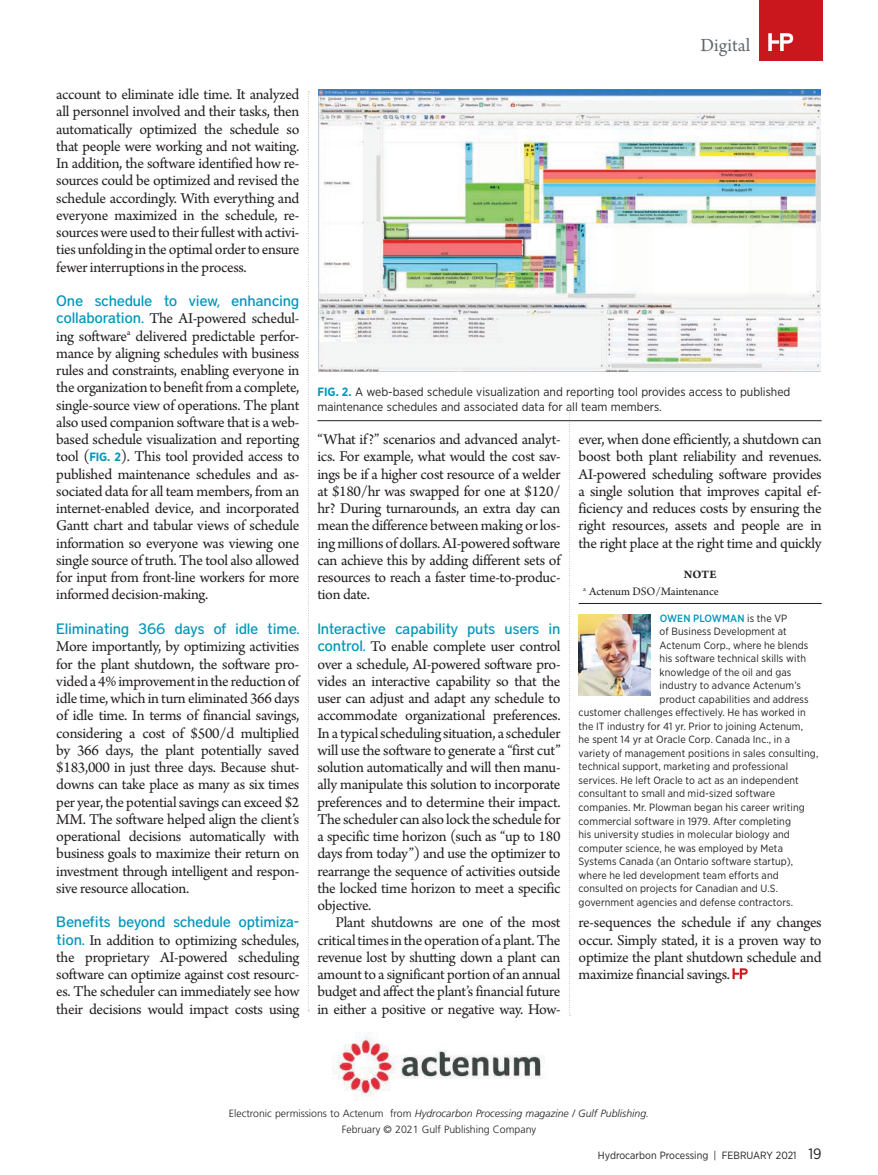
<style>
.page{position:relative;width:878px;height:1175px;background:#fff}
.page>*{position:absolute;margin:0;border:0;box-sizing:border-box;transform-origin:0 0}
.t1{font:19.5px "Arno Pro";color:#65696e}
.t2{font:15.75px/17.2px "Arno Pro";letter-spacing:-.02em;color:#231f20;text-align:justify}
.t3{font:500 15px "District";letter-spacing:-.02em;color:#0397b8}
.t4{font:12px/15px "Gotham Narrow";color:#231f20}
.t5{font:12px/16.5px "Arno Pro";letter-spacing:-.01em;color:#231f20;text-align:right}
.t6{font:10.5px "Gotham Narrow";letter-spacing:.01em;color:#231f20}
.t7{font:300 10.5px/16.2px "Frutiger";color:#231f20;text-align:center}
.t8{font:500 10.5px "Gotham Narrow";letter-spacing:.01em;color:#0397b8}
.s1{font-family:"District";font-weight:500;font-size:15px;color:#0397b8}
.s2{font-family:"Gotham Narrow";font-weight:700;font-size:12px;color:#0397b8}
.s3{font-weight:700;color:#0397b8}
.s4{font-weight:700}
.s5{font-weight:400;color:#231f20}
.s6{font-style:italic}
.s7{font-size:15px}
</style>
<div class="page">
<svg style="left:308px;top:92px;width:1px;height:919px"></svg>
<div style="left:759px;top:0;width:63px;height:60px;background:#ca171d"></div>
<svg style="left:768px;top:33px;width:25px;height:18px"></svg>
<svg style="left:732px;top:968px;width:15px;height:11px"></svg>
<img style="left:319px;top:90px;width:501px;height:282px">
<hr style="left:317px;top:420px;width:504px;height:1px;background:#231f20">
<hr style="left:578px;top:603px;width:243px;height:1px;background:#231f20">
<img style="left:578px;top:614px;width:72px;height:81px">
<svg style="left:569px;top:407px;width:1px;height:608px"></svg>
<img style="left:332px;top:1032px;width:213px;height:68px">
<p class="t2" style="left:56px;top:86px;width:245px">account to eliminate idle time. It analyzed all personnel involved and their tasks, then automatically optimized the schedule so that people were working and not waiting.<br>In addition, the software identified how re&shy;sources could be optimized and revised the schedule accordingly. With everything and everyone maximized in the schedule, re&shy;sources were used to their fullest with activi&shy;ties unfolding in the optimal order to ensure fewer interruptions in the process.</p>
<p class="t3" style="left:56px;top:292px;width:245px">One schedule to view, enhancing</p>
<p class="t2" style="left:56px;top:311px;width:245px"><span class="s1">collaboration.</span> The AI-powered schedul&shy;ing software<sup>a</sup> delivered predictable perfor&shy;mance by aligning schedules with business rules and constraints, enabling everyone in the organization to benefit from a complete, single-source view of operations. The plant also used companion software that is a web&shy;based schedule visualization and reporting tool (<span class="s2">FIG. 2</span>). This tool provided access to published maintenance schedules and as&shy;sociated data for all team members, from an internet-enabled device, and incorporated Gantt chart and tabular views of schedule information so everyone was viewing one single source of truth. The tool also allowed for input from front-line workers for more informed decision-making.</p>
<p class="t3" style="left:56px;top:620px;width:245px">Eliminating 366 days of idle time.</p>
<p class="t2" style="left:56px;top:638px;width:245px">More importantly, by optimizing activities for the plant shutdown, the software pro&shy;vided a 4% improvement in the reduction of idle time, which in turn eliminated 366 days of idle time. In terms of financial savings, considering a cost of $500/d multiplied by 366 days, the plant potentially saved $183,000 in just three days. Because shut&shy;downs can take place as many as six times per year, the potential savings can exceed $2<br>MM. The software helped align the client’s operational decisions automatically with business goals to maximize their return on investment through intelligent and respon&shy;sive resource allocation.</p>
<p class="t3" style="left:56px;top:913px;width:245px">Benefits beyond schedule optimiza-</p>
<p class="t2" style="left:56px;top:932px;width:245px"><span class="s1">tion.</span> In addition to optimizing schedules, the proprietary AI-powered scheduling software can optimize against cost resourc&shy;es. The scheduler can immediately see how their decisions would impact costs using</p>
<p class="t1" style="left:700px;top:34px;width:51px">Digital</p>
<p class="t4" style="left:317px;top:384px;width:474px"><span class="s3">FIG. 2.</span> A web-based schedule visualization and reporting tool provides access to published maintenance schedules and associated data for all team members.</p>
<p class="t2" style="left:317px;top:431px;width:245px">“What if?” scenarios and advanced analyt&shy;ics. For example, what would the cost sav&shy;ings be if a higher cost resource of a welder at $180/hr was swapped for one at $120/ hr? During turnarounds, an extra day can mean the difference between making or los&shy;ing millions of dollars. AI-powered software can achieve this by adding different sets of resources to reach a faster time-to-produc&shy;tion date.</p>
<p class="t3" style="left:317px;top:620px;width:245px">Interactive capability puts users in</p>
<p class="t2" style="left:317px;top:638px;width:245px"><span class="s1">control.</span> To enable complete user control over a schedule, AI-powered software pro&shy;vides an interactive capability so that the user can adjust and adapt any schedule to accommodate organizational preferences.<br>In a typical scheduling situation, a scheduler will use the software to generate a “first cut” solution automatically and will then manu&shy;ally manipulate this solution to incorporate preferences and to determine their impact.<br>The scheduler can also lock the schedule for a specific time horizon (such as “up to 180 days from today”) and use the optimizer to rearrange the sequence of activities outside the locked time horizon to meet a specific objective.</p>
<p class="t2" style="left:317px;top:914px;width:245px;text-indent:18px">Plant shutdowns are one of the most critical times in the operation of a plant. The revenue lost by shutting down a plant can amount to a significant portion of an annual budget and affect the plant’s financial future in either a positive or negative way. How-</p>
<p class="t2" style="left:578px;top:431px;width:245px">ever, when done efficiently, a shutdown can boost both plant reliability and revenues.<br>AI-powered scheduling software provides a single solution that improves capital ef&shy;ficiency and reduces costs by ensuring the right resources, assets and people are in the right place at the right time and quickly</p>
<p class="t5" style="left:583px;top:567px;width:137px"><span class="s4">NOTE<br></span><sup>a</sup> Actenum DSO/Maintenance</p>
<p class="t8" style="left:659px;top:611px;width:129px">OWEN PLOWMAN <span class="s5">is the VP</span></p>
<p class="t6" style="left:659px;top:625px;width:129px">of Business Development at</p>
<p class="t6" style="left:659px;top:638px;width:150px">Actenum Corp., where he blends</p>
<p class="t6" style="left:659px;top:652px;width:148px">his software technical skills with</p>
<p class="t6" style="left:659px;top:665px;width:133px">knowledge of the oil and gas</p>
<p class="t6" style="left:659px;top:679px;width:143px">industry to advance Actenum’s</p>
<p class="t6" style="left:659px;top:692px;width:150px">product capabilities and address</p>
<p class="t6" style="left:578px;top:706px;width:229px">customer challenges effectively. He has worked in</p>
<p class="t6" style="left:578px;top:719px;width:226px">the IT industry for 41 yr. Prior to joining Actenum,</p>
<p class="t6" style="left:578px;top:733px;width:213px">he spent 14 yr at Oracle Corp. Canada Inc., in a</p>
<p class="t6" style="left:578px;top:746px;width:241px">variety of management positions in sales consulting,</p>
<p class="t6" style="left:578px;top:760px;width:211px">technical support, marketing and professional</p>
<p class="t6" style="left:578px;top:773px;width:222px">services. He left Oracle to act as an independent</p>
<p class="t6" style="left:578px;top:787px;width:198px">consultant to small and mid-sized software</p>
<p class="t6" style="left:578px;top:800px;width:228px">companies. Mr. Plowman began his career writing</p>
<p class="t6" style="left:578px;top:814px;width:214px">commercial software in 1979. After completing</p>
<p class="t6" style="left:578px;top:827px;width:213px">his university studies in molecular biology and</p>
<p class="t6" style="left:578px;top:841px;width:206px">computer science, he was employed by Meta</p>
<p class="t6" style="left:578px;top:854px;width:216px">Systems Canada (an Ontario software startup),</p>
<p class="t6" style="left:578px;top:868px;width:202px">where he led development team efforts and</p>
<p class="t6" style="left:578px;top:881px;width:201px">consulted on projects for Canadian and U.S.</p>
<p class="t6" style="left:578px;top:895px;width:216px">government agencies and defense contractors.</p>
<p class="t2" style="left:578px;top:914px;width:244px">re-sequences the schedule if any changes occur. Simply stated, it is a proven way to optimize the plant shutdown schedule and maximize financial savings.</p>
<p class="t7" style="left:229px;top:1104px;width:421px">Electronic permissions to Actenum from <span class="s6">Hydrocarbon Processing magazine / Gulf Publishing.<br></span>February © 2021 Gulf Publishing Company</p>
<p class="t6" style="left:598px;top:1148px;width:225px">Hydrocarbon Processing | FEBRUARY 2021 <span class="s7">19</span></p>
</div>
